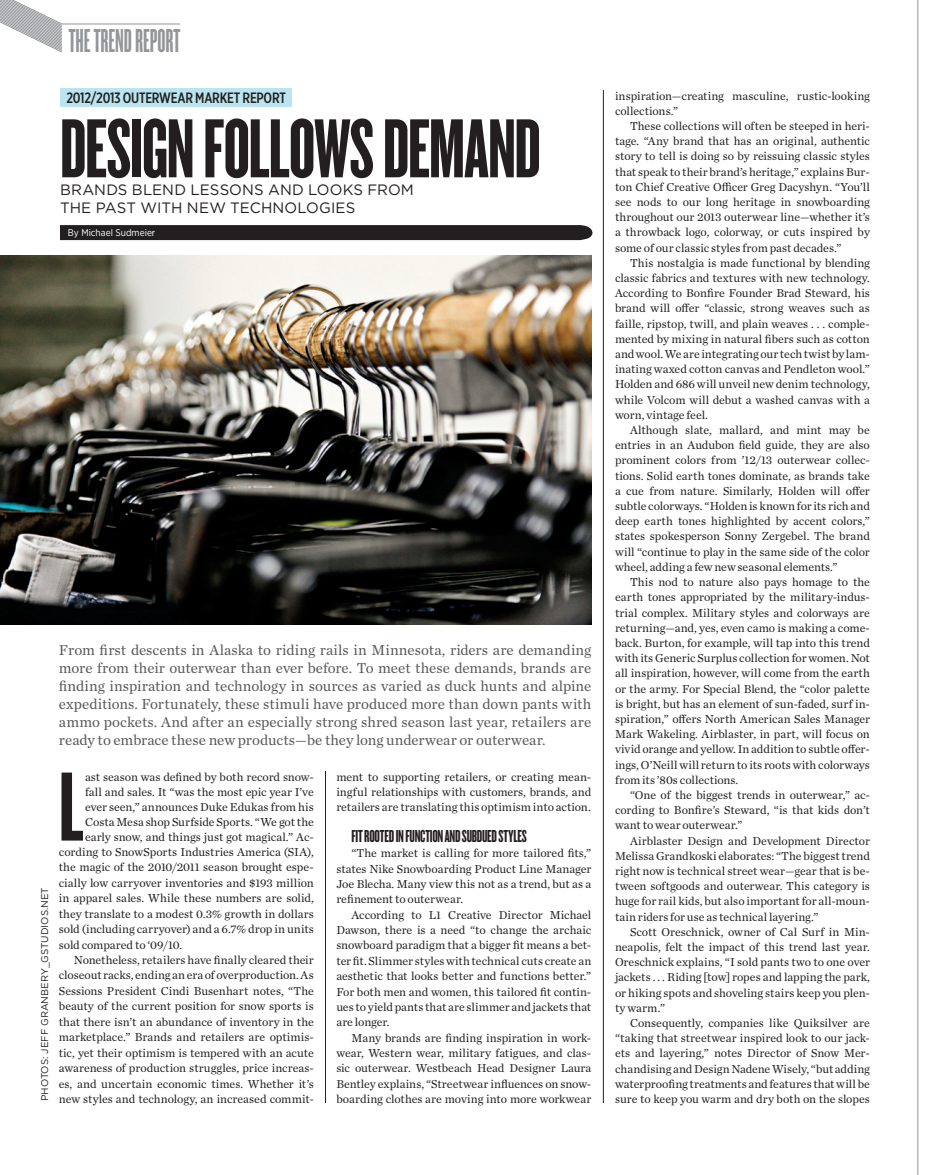
<style>
.page{position:relative;width:945px;height:1175px;background:#fff}
.page>*{position:absolute;margin:0;border:0;box-sizing:border-box;transform-origin:0 0}
.t1{font:102.15px "Knockout HTF67 Full Bantamwt";color:#231f20}
.t2{font:87px "Knockout HTF67 Full Bantamwt";letter-spacing:-.01em;color:#231f20}
.Body{font:34.5px "Knockout HTF66 Full Flyweight";color:#939598}
.t3{font:18px "Knockout HTF67 Full Bantamwt";letter-spacing:-.015em;color:#231f20}
.t4{font:15px/18px "Chronicle Text G1";letter-spacing:-.005em;color:#57585a;text-align:justify}
.t5{font:15px/18px "Gotham";letter-spacing:.005em;color:#231f20}
.Column_Name{font:500 15px "Gotham X Narrow";letter-spacing:-.015em;color:#231f20}
.t6{font:12px/15.1px "Chronicle Text G1";color:#231f20;text-align:justify}
.t7{font:9.75px "Gotham";color:#231f20}
.t8{font:9.75px "Gotham Narrow";color:#fff}
</style>
<div class="page">
<hr style="left:918px;top:0;width:1px;height:1174px;background:#939598">
<svg style="left:0;top:0;width:180px;height:52px"></svg>
<svg style="left:60px;top:225px;width:532px;height:15px;background:#252122"></svg>
<div style="left:60px;top:88px;width:232px;height:18px;background:#bae4ef"></div>
<img style="left:0;top:255px;width:591px;height:369px">
<hr style="left:325px;top:771px;width:1px;height:331px;background:#231f20">
<hr style="left:603px;top:90px;width:1px;height:1012px;background:#231f20">
<p class="Body" style="left:69px;top:24px;width:113px">THE TREND REPORT</p>
<p class="Column_Name" style="left:66px;top:89px;width:221px">2012/2013 OUTERWEAR MARKET REPORT</p>
<p class="t2" style="left:60px;top:105px;width:482px">DESIGN FOLLOWS DEMAND</p>
<p class="t5" style="left:60px;top:181px;width:355px">BRANDS BLEND LESSONS AND LOOKS FROM<br>THE PAST WITH NEW TECHNOLOGIES</p>
<p class="t8" style="left:68px;top:226px;width:89px">By Michael Sudmeier</p>
<p class="t4" style="left:59px;top:640px;width:534px">From first descents in Alaska to riding rails in Minnesota, riders are demanding more from their outerwear than ever before. To meet these demands, brands are finding inspiration and technology in sources as varied as duck hunts and alpine expeditions. Fortunately, these stimuli have produced more than down pants with ammo pockets. And after an especially strong shred season last year, retailers are ready to embrace these new products—be they long underwear or outerwear.</p>
<p class="t7" style="left:39px;top:1101px;width:215px;rotate:-90deg">PHOTOS: JEFF GRANBERY_GSTUDIOS.NET</p>
<p class="t1" style="left:59px;top:755px;width:26px">L</p>
<p class="t6" style="left:85px;top:768px;width:230px">ast season was defined by both record snow-</p>
<p class="t6" style="left:85px;top:783px;width:230px">fall and sales. It “was the most epic year I’ve</p>
<p class="t6" style="left:85px;top:798px;width:230px">ever seen,” announces Duke Edukas from his</p>
<p class="t6" style="left:85px;top:813px;width:230px">Costa Mesa shop Surfside Sports. “We got the</p>
<p class="t6" style="left:85px;top:828px;width:230px">early snow, and things just got magical.” Ac-</p>
<p class="t6" style="left:59px;top:843px;width:256px">cording to SnowSports Industries America (SIA),</p>
<p class="t6" style="left:59px;top:859px;width:256px">the magic of the 2010/2011 season brought espe-</p>
<p class="t6" style="left:59px;top:874px;width:256px">cially low carryover inventories and $193 million</p>
<p class="t6" style="left:59px;top:890px;width:256px">in apparel sales. While these numbers are solid,</p>
<p class="t6" style="left:59px;top:905px;width:256px">they translate to a modest 0.3% growth in dollars</p>
<p class="t6" style="left:59px;top:921px;width:256px">sold (including carryover) and a 6.7% drop in units</p>
<p class="t6" style="left:59px;top:936px;width:125px">sold compared to ‘09/10.</p>
<p class="t6" style="left:59px;top:951px;width:257px;text-indent:15px">Nonetheless, retailers have finally cleared their closeout racks, ending an era of overproduction. As Sessions President Cindi Busenhart notes, “The beauty of the current position for snow sports is that there isn’t an abundance of inventory in the marketplace.” Brands and retailers are optimis&shy;tic, yet their optimism is tempered with an acute awareness of production struggles, price increas&shy;es, and uncertain economic times. Whether it’s new styles and technology, an increased commit-</p>
<p class="t6" style="left:336px;top:768px;width:256px">ment to supporting retailers, or creating mean&shy;ingful relationships with customers, brands, and retailers are translating this optimism into action.</p>
<p class="t3" style="left:351px;top:827px;width:177px">FIT ROOTED IN FUNCTION AND SUBDUED STYLES</p>
<p class="t6" style="left:336px;top:845px;width:256px;text-indent:15px">“The market is calling for more tailored fits,” states Nike Snowboarding Product Line Manager Joe Blecha. Many view this not as a trend, but as a refinement to outerwear.</p>
<p class="t6" style="left:336px;top:906px;width:257px;text-indent:15px">According to L1 Creative Director Michael Dawson, there is a need “to change the archaic snowboard paradigm that a bigger fit means a bet&shy;ter fit. Slimmer styles with technical cuts create an aesthetic that looks better and functions better.” For both men and women, this tailored fit contin&shy;ues to yield pants that are slimmer and jackets that are longer.</p>
<p class="t6" style="left:336px;top:1029px;width:256px;text-indent:15px">Many brands are finding inspiration in work&shy;wear, Western wear, military fatigues, and clas&shy;sic outerwear. Westbeach Head Designer Laura Bentley explains, “Streetwear influences on snow-</p>
<p class="t6" style="left:336px;top:1090px;width:256px">boarding clothes are moving into more workwear</p>
<p class="t6" style="left:615px;top:87px;width:256px">inspiration—creating masculine, rustic-looking collections.”</p>
<p class="t6" style="left:615px;top:118px;width:257px;text-indent:15px">These collections will often be steeped in heri&shy;tage. “Any brand that has an original, authentic story to tell is doing so by reissuing classic styles that speak to their brand’s heritage,” explains Bur&shy;ton Chief Creative Officer Greg Dacyshyn. “You’ll see nods to our long heritage in snowboarding throughout our 2013 outerwear line—whether it’s a throwback logo, colorway, or cuts inspired by some of our classic styles from past decades.”</p>
<p class="t6" style="left:615px;top:255px;width:257px;text-indent:15px">This nostalgia is made functional by blending classic fabrics and textures with new technology.<br>According to Bonfire Founder Brad Steward, his brand will offer “classic, strong weaves such as faille, ripstop, twill, and plain weaves . . . comple&shy;mented by mixing in natural fibers such as cotton and wool. We are integrating our tech twist by lam&shy;inating waxed cotton canvas and Pendleton wool.” Holden and 686 will unveil new denim technology, while Volcom will debut a washed canvas with a worn, vintage feel.</p>
<p class="t6" style="left:615px;top:422px;width:256px;text-indent:15px">Although slate, mallard, and mint may be entries in an Audubon field guide, they are also prominent colors from ’12/13 outerwear collec&shy;tions. Solid earth tones dominate, as brands take a cue from nature. Similarly, Holden will offer subtle colorways. “Holden is known for its rich and deep earth tones highlighted by accent colors,” states spokesperson Sonny Zergebel. The brand will “continue to play in the same side of the color wheel, adding a few new seasonal elements.”</p>
<p class="t6" style="left:615px;top:574px;width:257px;text-indent:15px">This nod to nature also pays homage to the earth tones appropriated by the military-indus&shy;trial complex. Military styles and colorways are returning—and, yes, even camo is making a come&shy;back. Burton, for example, will tap into this trend with its Generic Surplus collection for women. Not all inspiration, however, will come from the earth or the army. For Special Blend, the “color palette is bright, but has an element of sun-faded, surf in&shy;spiration,” offers North American Sales Manager Mark Wakeling. Airblaster, in part, will focus on vivid orange and yellow. In addition to subtle offer&shy;ings, O’Neill will return to its roots with colorways from its ’80s collections.</p>
<p class="t6" style="left:615px;top:786px;width:256px;text-indent:15px">“One of the biggest trends in outerwear,” ac&shy;cording to Bonfire’s Steward, “is that kids don’t want to wear outerwear.”</p>
<p class="t6" style="left:615px;top:832px;width:256px;text-indent:15px">Airblaster Design and Development Director Melissa Grandkoski elaborates: “The biggest trend right now is technical street wear—gear that is be&shy;tween softgoods and outerwear. This category is huge for rail kids, but also important for all-moun&shy;tain riders for use as technical layering.”</p>
<p class="t6" style="left:615px;top:923px;width:257px;text-indent:15px">Scott Oreschnick, owner of Cal Surf in Min&shy;neapolis, felt the impact of this trend last year.<br>Oreschnick explains, “I sold pants two to one over jackets . . . Riding [tow] ropes and lapping the park, or hiking spots and shoveling stairs keep you plen&shy;ty warm.”</p>
<p class="t6" style="left:615px;top:1014px;width:256px;text-indent:15px">Consequently, companies like Quiksilver are “taking that streetwear inspired look to our jack&shy;ets and layering,” notes Director of Snow Mer&shy;chandising and Design Nadene Wisely, “but adding waterproofing treatments and features that will be sure to keep you warm and dry both on the slopes</p>
</div>
